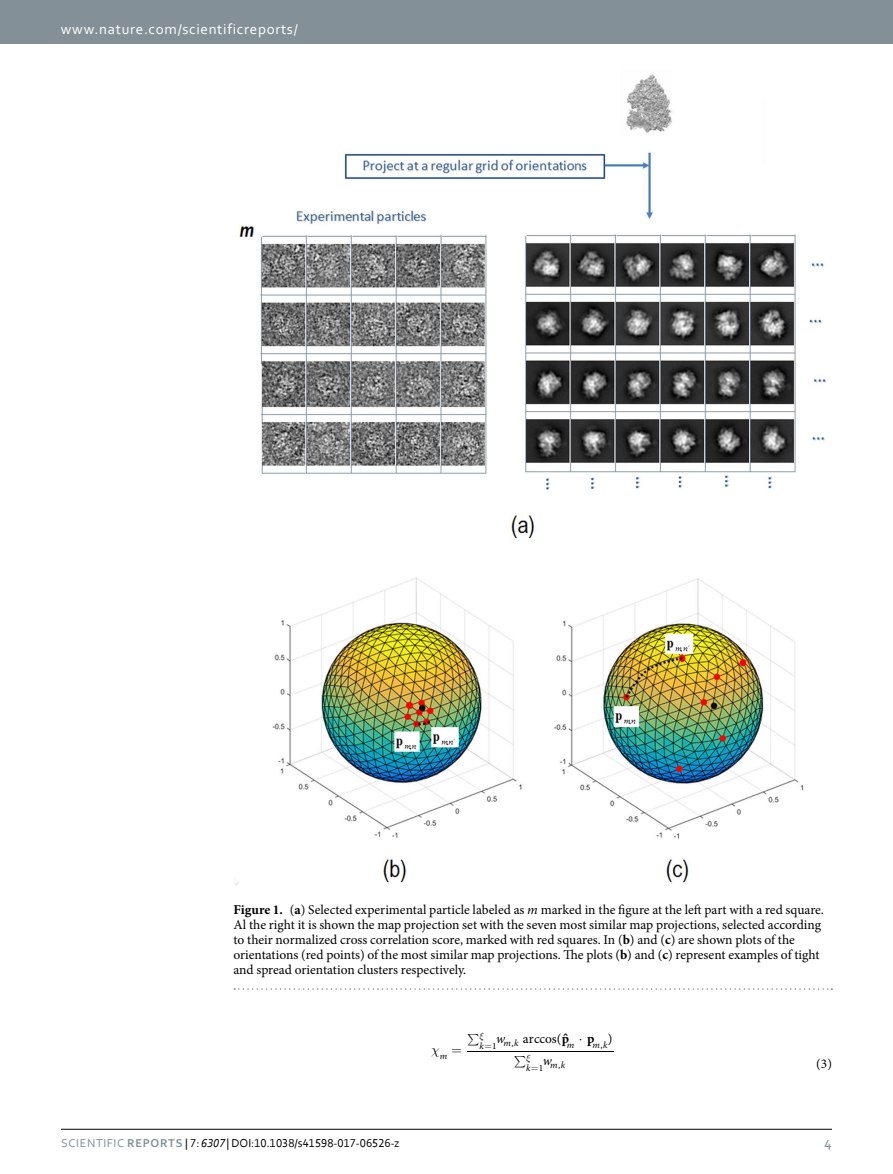
<style>
.page{position:relative;width:893px;height:1174px;background:#fff}
.page>*{position:absolute;margin:0;border:0;box-sizing:border-box;transform-origin:0 0}
.t1{font:15px "Corbel 2";letter-spacing:.045em;color:#fff}
.t2{font:15px "Corbel 2";color:#839097}
.t3{font:13.5px/15px "Minion Pro";color:#000}
.t4{font:13.35px "Minion Pro Regular 12";letter-spacing:-.005em;color:#000}
.t5{font:700 13.35px "Minion Pro";color:#000}
.t6{font:13.35px "Minion Pro It 18";color:#000}
.t7{font:700 13.35px "STIX General";color:#000}
.t8{font:12px "Corbel";color:#000}
.t9{font:9.45px "Minion Pro It 18";color:#000}
.t10{font:9.45px "Minion Pro Regular 12";color:#000}
.s1{font-weight:700}
.s2{font-style:italic}
.s3{font-family:"Minion Pro";font-weight:700}
.s4{font-family:"Minion Pro Regular 12";font-weight:400}
.s5{font-family:"Corbel 2";color:#839097}
.s6{font-family:"Corbel Bold 2";color:#839097}
</style>
<div class="page">
<div style="left:0;top:0;width:893px;height:43px;background:#839097"></div>
<hr style="left:61px;top:1129px;width:771px;height:1px;background:#000">
<hr style="left:467px;top:1050px;width:146px;height:1px;background:#000">
<img style="left:235px;top:74px;width:592px;height:812px">
<svg style="left:234px;top:988px;width:598px;height:1px"></svg>
<p class="t1" style="left:61px;top:19px;width:238px">www.nature.com/scientificreports/</p>
<p class="t3" style="left:233px;top:902px;width:592px"><span class="s1">Figure 1.</span> (<span class="s1">a</span>) Selected experimental particle labeled as <span class="s2">m</span> marked in the figure at the left part with a red square.<br>Al the right it is shown the map projection set with the seven most similar map projections, selected according to their normalized cross correlation score, marked with red squares. In (<span class="s1">b</span>) and (<span class="s1">c</span>) are shown plots of the orientations (red points) of the most similar map projections. The plots (<span class="s1">b</span>) and (<span class="s1">c</span>) represent examples of tight and spread orientation clusters respectively.</p>
<p class="t9" style="left:440px;top:1049px;width:9px">m</p>
<p class="t4" style="left:523px;top:1029px;width:48px">arccos(<span class="s3">p</span></p>
<p class="t5" style="left:579px;top:1029px;width:35px">⋅ p <span class="s4">)</span></p>
<p class="t7" style="left:563px;top:1028px;width:6px">ˆ</p>
<p class="t6" style="left:496px;top:1029px;width:10px">w</p>
<p class="t9" style="left:480px;top:1039px;width:6px">k</p>
<p class="t9" style="left:503px;top:1037px;width:17px">m k</p>
<p class="t9" style="left:567px;top:1038px;width:9px">m</p>
<p class="t9" style="left:592px;top:1038px;width:17px">m k</p>
<p class="t9" style="left:526px;top:1061px;width:6px">k</p>
<p class="t9" style="left:550px;top:1059px;width:17px">m k</p>
<p class="t10" style="left:492px;top:1039px;width:6px">1</p>
<p class="t10" style="left:512px;top:1037px;width:4px">,</p>
<p class="t10" style="left:601px;top:1038px;width:4px">,</p>
<p class="t6" style="left:543px;top:1051px;width:10px">w</p>
<p class="t10" style="left:539px;top:1061px;width:6px">1</p>
<p class="t10" style="left:558px;top:1059px;width:4px">,</p>
<p class="t4" style="left:816px;top:1055px;width:17px">(3)</p>
<p class="t8" style="left:61px;top:1135px;width:340px"><span class="s5">Scientific</span> <span class="s6">REPOrTS</span> | 7:<span class="s2">6307</span>| DOI:10.1038/s41598-017-06526-z</p>
<p class="t2" style="left:824px;top:1132px;width:9px">4</p>
</div>
